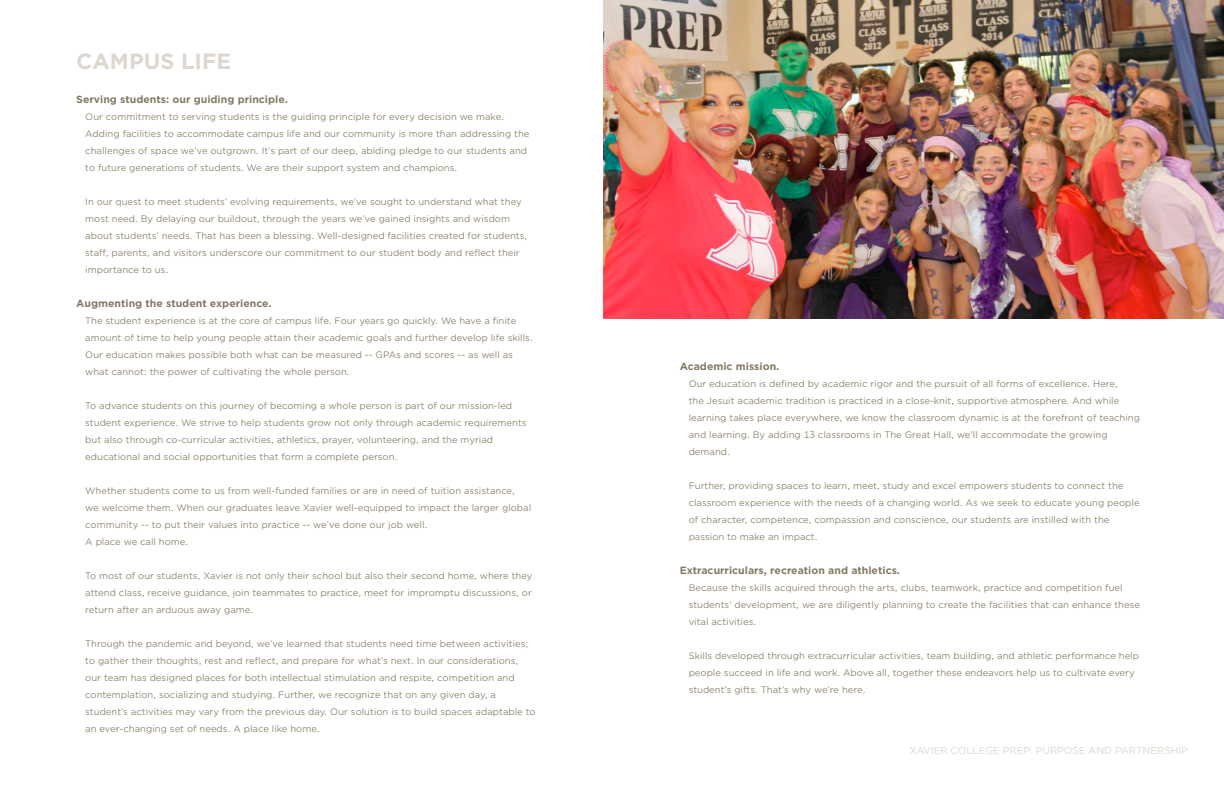
<style>
.page{position:relative;width:1224px;height:792px;background:#fff}
.page>*{position:absolute;margin:0;border:0;box-sizing:border-box;transform-origin:0 0}
.t1{font:700 22px "Gotham";color:#ddd7cf}
.t2{font:700 10px "Gotham Office";color:#817760}
.t3{font:10px "Gotham";color:#ddd7cf}
.t4{font:9px/17px "Gotham Office";color:#817760}
</style>
<div class="page">
<img style="left:603px;top:0;width:621px;height:319px">
<p class="t1" style="left:76px;top:49px;width:156px">CAMPUS LIFE</p>
<p class="t2" style="left:76px;top:93px;width:213px">Serving students: our guiding principle.</p>
<p class="t4" style="left:85px;top:108px;width:446px">Our commitment to serving students is the guiding principle for every decision we make.<br>Adding facilities to accommodate campus life and our community is more than addressing the challenges of space we’ve outgrown. It’s part of our deep, abiding pledge to our students and to future generations of students. We are their support system and champions.</p>
<p class="t4" style="left:85px;top:193px;width:444px">In our quest to meet students’ evolving requirements, we’ve sought to understand what they most need. By delaying our buildout, through the years we’ve gained insights and wisdom about students’ needs. That has been a blessing. Well-designed facilities created for students, staff, parents, and visitors underscore our commitment to our student body and reflect their importance to us.</p>
<p class="t2" style="left:76px;top:297px;width:197px">Augmenting the student experience.</p>
<p class="t4" style="left:85px;top:312px;width:449px">The student experience is at the core of campus life. Four years go quickly. We have a finite amount of time to help young people attain their academic goals and further develop life skills.<br>Our education makes possible both what can be measured -- GPAs and scores -- as well as what cannot: the power of cultivating the whole person.</p>
<p class="t4" style="left:85px;top:397px;width:443px">To advance students on this journey of becoming a whole person is part of our mission-led student experience. We strive to help students grow not only through academic requirements but also through co-curricular activities, athletics, prayer, volunteering, and the myriad educational and social opportunities that form a complete person.</p>
<p class="t4" style="left:85px;top:482px;width:447px">Whether students come to us from well-funded families or are in need of tuition assistance,<br>we welcome them. When our graduates leave Xavier well-equipped to impact the larger global community -- to put their values into practice -- we’ve done our job well.</p>
<p class="t4" style="left:85px;top:533px;width:104px">A place we call home.</p>
<p class="t4" style="left:85px;top:567px;width:449px;text-align:justify">To most of our students, Xavier is not only their school but also their second home, where they attend class, receive guidance, join teammates to practice, meet for impromptu discussions, or return after an arduous away game.</p>
<p class="t4" style="left:85px;top:635px;width:452px">Through the pandemic and beyond, we’ve learned that students need time between activities; to gather their thoughts, rest and reflect, and prepare for what’s next. In our considerations, our team has designed places for both intellectual stimulation and respite, competition and contemplation, socializing and studying. Further, we recognize that on any given day, a student’s activities may vary from the previous day. Our solution is to build spaces adaptable to an ever-changing set of needs. A place like home.</p>
<p class="t2" style="left:680px;top:359px;width:101px">Academic mission.</p>
<p class="t4" style="left:689px;top:375px;width:453px">Our education is defined by academic rigor and the pursuit of all forms of excellence. Here,<br>the Jesuit academic tradition is practiced in a close-knit, supportive atmosphere. And while learning takes place everywhere, we know the classroom dynamic is at the forefront of teaching and learning. By adding 13 classrooms in The Great Hall, we’ll accommodate the growing demand.</p>
<p class="t4" style="left:689px;top:477px;width:452px">Further, providing spaces to learn, meet, study and excel empowers students to connect the classroom experience with the needs of a changing world. As we seek to educate young people of character, competence, compassion and conscience, our students are instilled with the passion to make an impact.</p>
<p class="t2" style="left:680px;top:563px;width:222px">Extracurriculars, recreation and athletics.</p>
<p class="t4" style="left:689px;top:579px;width:453px">Because the skills acquired through the arts, clubs, teamwork, practice and competition fuel students’ development, we are diligently planning to create the facilities that can enhance these vital activities.</p>
<p class="t4" style="left:689px;top:647px;width:452px">Skills developed through extracurricular activities, team building, and athletic performance help people succeed in life and work. Above all, together these endeavors help us to cultivate every student’s gifts. That’s why we’re here.</p>
<p class="t3" style="left:909px;top:744px;width:280px">XAVIER COLLEGE PREP: PURPOSE AND PARTNERSHIP</p>
</div>
